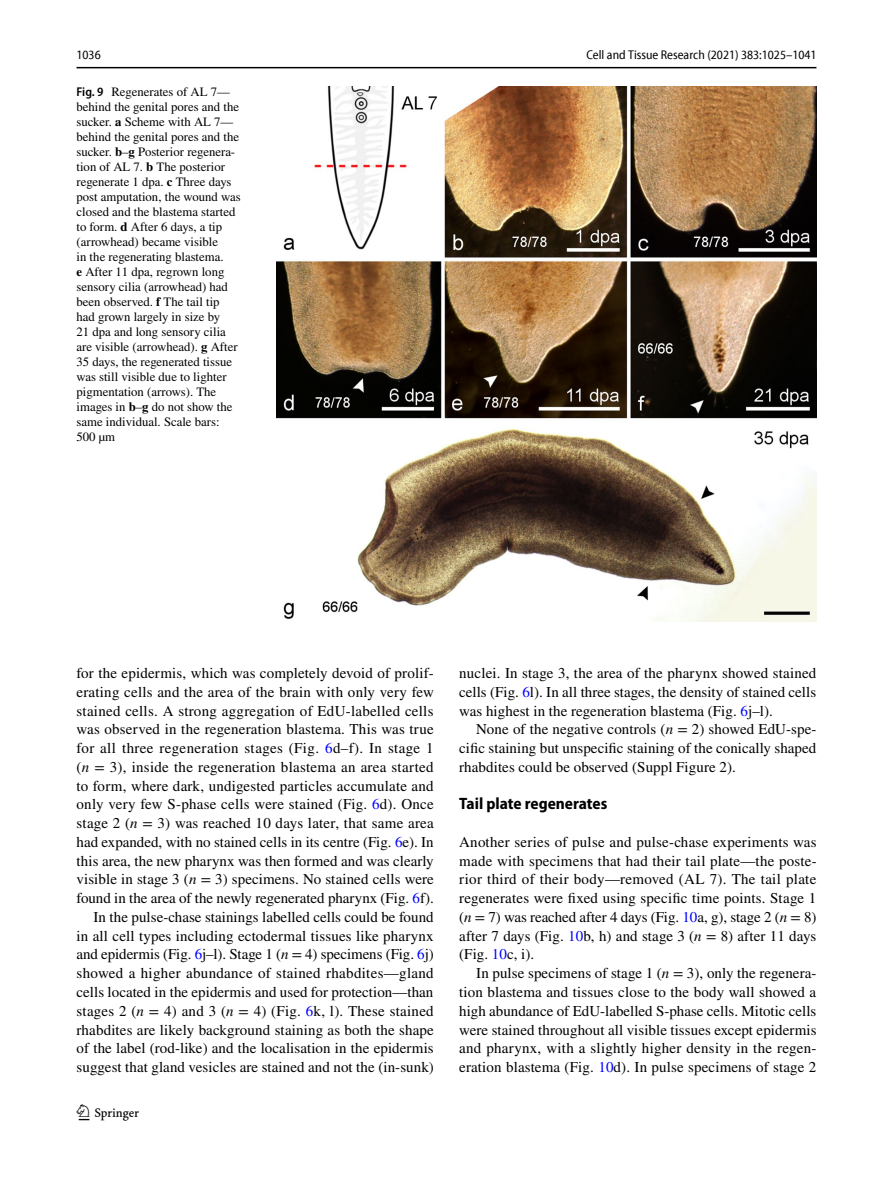
<style>
.page{position:relative;width:893px;height:1187px;background:#fff}
.page>*{position:absolute;margin:0;border:0;box-sizing:border-box;transform-origin:0 0}
.t1{font:22.5px "Springnew Regular 2";color:#000}
.t2{font:700 semi-condensed 16.5px "Myriad Pro";color:#000}
.t3{font:15px/18.8px "STIX";letter-spacing:.005em;color:#000;text-align:justify}
.t4{font:12.75px/15px "STIX";color:#000}
.t5{font:semi-condensed 12.75px "Myriad Pro Unic";color:#000}
.s1{font-family:"Myriad Pro";font-weight:600;font-stretch:semi-condensed}
.s2{font-weight:700}
.s3{color:#00f}
.s4{font-style:italic}
</style>
<div class="page">
<hr style="left:77px;top:67px;width:739px;height:1px;background:#000">
<img style="left:276px;top:87px;width:540px;height:534px">
<p class="t5" style="left:77px;top:50px;width:26px">1036</p>
<p class="t5" style="left:586px;top:50px;width:232px">Cell and Tissue Research (2021) 383:1025–1041</p>
<p class="t4" style="left:77px;top:85px;width:166px"><span class="s1">Fig. 9</span> Regenerates of AL 7— behind the genital pores and the sucker. <span class="s2">a</span> Scheme with AL 7— behind the genital pores and the sucker. <span class="s2">b</span>–<span class="s2">g</span> Posterior regenera&shy;tion of AL 7. <span class="s2">b</span> The posterior regenerate 1 dpa. <span class="s2">c</span> Three days post amputation, the wound was closed and the blastema started to form. <span class="s2">d</span> After 6 days, a tip (arrowhead) became visible<br>in the regenerating blastema.<br><span class="s2">e</span> After 11 dpa, regrown long sensory cilia (arrowhead) had been observed. <span class="s2">f</span> The tail tip had grown largely in size by<br>21 dpa and long sensory cilia are visible (arrowhead). <span class="s2">g</span> After<br>35 days, the regenerated tissue was still visible due to lighter pigmentation (arrows). The images in <span class="s2">b</span>–<span class="s2">g</span> do not show the same individual. Scale bars:<br>500 µm</p>
<p class="t3" style="left:77px;top:664px;width:359px;text-align:right">for the epidermis, which was completely devoid of prolif&shy;erating cells and the area of the brain with only very few stained cells. A strong aggregation of EdU-labelled cells was observed in the regeneration blastema. This was true for all three regeneration stages (Fig. <span class="s3">6</span>d–f). In stage 1 (<span class="s4">n</span> = 3), inside the regeneration blastema an area started to form, where dark, undigested particles accumulate and only very few S-phase cells were stained (Fig. <span class="s3">6</span>d). Once stage 2 (<span class="s4">n</span> = 3) was reached 10 days later, that same area had expanded, with no stained cells in its centre (Fig. <span class="s3">6</span>e). In this area, the new pharynx was then formed and was clearly visible in stage 3 (<span class="s4">n</span> = 3) specimens. No stained cells were found in the area of the newly regenerated pharynx (Fig. <span class="s3">6</span>f).<br>In the pulse-chase stainings labelled cells could be found<br>in all cell types including ectodermal tissues like pharynx and epidermis (Fig. <span class="s3">6</span>j–l). Stage 1 (<span class="s4">n</span> = 4) specimens (Fig. <span class="s3">6</span>j) showed a higher abundance of stained rhabdites—gland cells located in the epidermis and used for protection—than stages 2 (<span class="s4">n</span> = 4) and 3 (<span class="s4">n</span> = 4) (Fig. <span class="s3">6</span>k, l). These stained rhabdites are likely background staining as both the shape of the label (rod-like) and the localisation in the epidermis suggest that gland vesicles are stained and not the (in-sunk)</p>
<p class="t3" style="left:459px;top:664px;width:359px">nuclei. In stage 3, the area of the pharynx showed stained cells (Fig. <span class="s3">6</span>l). In all three stages, the density of stained cells was highest in the regeneration blastema (Fig. <span class="s3">6</span>j–l).</p>
<p class="t3" style="left:459px;top:721px;width:359px;text-indent:17px">None of the negative controls (<span class="s4">n</span> = 2) showed EdU-spe&shy;cific staining but unspecific staining of the conically shaped rhabdites could be observed (Suppl Figure 2).</p>
<p class="t2" style="left:459px;top:794px;width:150px">Tail plate regenerates</p>
<p class="t3" style="left:459px;top:833px;width:359px">Another series of pulse and pulse-chase experiments was made with specimens that had their tail plate—the poste&shy;rior third of their body—removed (AL 7). The tail plate regenerates were fixed using specific time points. Stage 1 (<span class="s4">n</span> = 7) was reached after 4 days (Fig. <span class="s3">10</span>a, g), stage 2 (<span class="s4">n</span> = 8) after 7 days (Fig. <span class="s3">10</span>b, h) and stage 3 (<span class="s4">n</span> = 8) after 11 days (Fig. <span class="s3">10</span>c, i).</p>
<p class="t3" style="left:459px;top:964px;width:359px;text-indent:17px">In pulse specimens of stage 1 (<span class="s4">n</span> = 3), only the regenera&shy;tion blastema and tissues close to the body wall showed a high abundance of EdU-labelled S-phase cells. Mitotic cells were stained throughout all visible tissues except epidermis and pharynx, with a slightly higher density in the regen&shy;eration blastema (Fig. <span class="s3">10</span>d). In pulse specimens of stage 2</p>
<h1 class="t1" style="left:79px;top:1104px;width:62px">1 3</h1>
</div>
